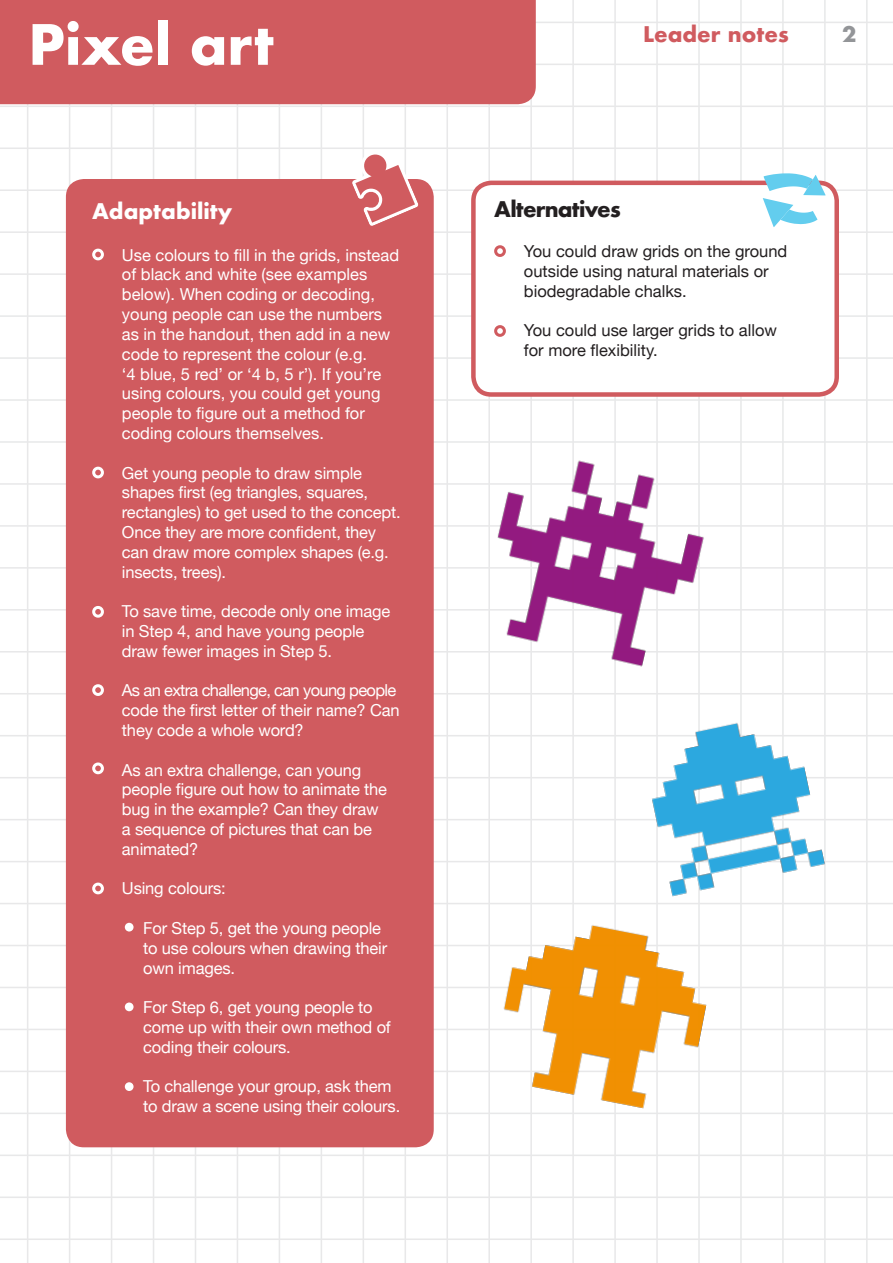
<style>
.page{position:relative;width:893px;height:1263px;background:#fff}
.page>*{position:absolute;margin:0;border:0;box-sizing:border-box;transform-origin:0 0}
.t1{font:700 54px "Futura";color:#fff}
.t2{font:700 21px "Futura";letter-spacing:-.04em;color:#231f20}
.t3{font:700 21px "Futura";color:#fff}
.t4{font:700 21px "Futura";color:#d05b5f}
.t5{font:700 21px "Futura";color:#939598}
.t6{font:16.5px/19.8px "Helvetica Neue";letter-spacing:-.01em;color:#fff}
.t7{font:16.5px/19.8px "Helvetica Neue";color:#231f20}
</style>
<div class="page">
<hr style="left:0;top:1238px;width:893px;height:2px;background:#d1d2d4">
<hr style="left:0;top:1196px;width:893px;height:2px;background:#d1d2d4">
<hr style="left:0;top:1154px;width:893px;height:2px;background:#d1d2d4">
<hr style="left:0;top:1112px;width:893px;height:2px;background:#d1d2d4">
<hr style="left:0;top:1070px;width:893px;height:2px;background:#d1d2d4">
<hr style="left:0;top:1029px;width:893px;height:1px;background:#d1d2d4">
<hr style="left:0;top:987px;width:893px;height:1px;background:#d1d2d4">
<hr style="left:0;top:945px;width:893px;height:1px;background:#d1d2d4">
<hr style="left:0;top:903px;width:893px;height:1px;background:#d1d2d4">
<hr style="left:0;top:861px;width:893px;height:1px;background:#d1d2d4">
<hr style="left:0;top:819px;width:893px;height:1px;background:#d1d2d4">
<hr style="left:0;top:777px;width:893px;height:1px;background:#d1d2d4">
<hr style="left:0;top:735px;width:893px;height:1px;background:#d1d2d4">
<hr style="left:0;top:693px;width:893px;height:1px;background:#d1d2d4">
<hr style="left:0;top:651px;width:893px;height:1px;background:#d1d2d4">
<hr style="left:0;top:609px;width:893px;height:2px;background:#d1d2d4">
<hr style="left:0;top:567px;width:893px;height:2px;background:#d1d2d4">
<hr style="left:0;top:525px;width:893px;height:2px;background:#d1d2d4">
<hr style="left:0;top:483px;width:893px;height:2px;background:#d1d2d4">
<hr style="left:0;top:441px;width:893px;height:2px;background:#d1d2d4">
<hr style="left:0;top:399px;width:893px;height:2px;background:#d1d2d4">
<hr style="left:0;top:357px;width:893px;height:2px;background:#d1d2d4">
<hr style="left:0;top:315px;width:893px;height:2px;background:#d1d2d4">
<hr style="left:0;top:273px;width:893px;height:2px;background:#d1d2d4">
<hr style="left:0;top:231px;width:893px;height:2px;background:#d1d2d4">
<hr style="left:0;top:189px;width:893px;height:2px;background:#d1d2d4">
<hr style="left:0;top:147px;width:893px;height:2px;background:#d1d2d4">
<hr style="left:0;top:106px;width:893px;height:1px;background:#d1d2d4">
<hr style="left:0;top:64px;width:893px;height:1px;background:#d1d2d4">
<hr style="left:0;top:22px;width:893px;height:1px;background:#d1d2d4">
<hr style="left:866px;top:0;width:2px;height:1263px;background:#d1d2d4">
<hr style="left:824px;top:0;width:2px;height:1263px;background:#d1d2d4">
<hr style="left:782px;top:0;width:2px;height:1263px;background:#d1d2d4">
<hr style="left:740px;top:0;width:2px;height:1263px;background:#d1d2d4">
<hr style="left:698px;top:0;width:2px;height:1263px;background:#d1d2d4">
<hr style="left:656px;top:0;width:2px;height:1263px;background:#d1d2d4">
<hr style="left:614px;top:0;width:2px;height:1263px;background:#d1d2d4">
<hr style="left:572px;top:0;width:2px;height:1263px;background:#d1d2d4">
<hr style="left:530px;top:0;width:2px;height:1263px;background:#d1d2d4">
<hr style="left:488px;top:0;width:2px;height:1263px;background:#d1d2d4">
<hr style="left:446px;top:0;width:2px;height:1263px;background:#d1d2d4">
<hr style="left:404px;top:0;width:2px;height:1263px;background:#d1d2d4">
<hr style="left:363px;top:0;width:1px;height:1263px;background:#d1d2d4">
<hr style="left:321px;top:0;width:1px;height:1263px;background:#d1d2d4">
<hr style="left:279px;top:0;width:1px;height:1263px;background:#d1d2d4">
<hr style="left:237px;top:0;width:1px;height:1263px;background:#d1d2d4">
<hr style="left:195px;top:0;width:1px;height:1263px;background:#d1d2d4">
<hr style="left:153px;top:0;width:1px;height:1263px;background:#d1d2d4">
<hr style="left:111px;top:0;width:1px;height:1263px;background:#d1d2d4">
<hr style="left:69px;top:0;width:1px;height:1263px;background:#d1d2d4">
<hr style="left:27px;top:0;width:1px;height:1263px;background:#d1d2d4">
<div style="left:473px;top:183px;width:364px;height:211px;background:#fff;border-radius:18px"></div>
<div style="left:471px;top:181px;width:368px;height:216px;border:4px solid #d05b5f;border-radius:18px"></div>
<svg style="left:763px;top:173px;width:63px;height:54px"></svg>
<div style="left:494px;top:245px;width:12px;height:12px;border:3px solid #d05b5f;border-radius:50%"></div>
<div style="left:494px;top:325px;width:12px;height:12px;border:3px solid #d05b5f;border-radius:50%"></div>
<div style="left:66px;top:179px;width:368px;height:968px;background:#d05b5f;border-radius:18px"></div>
<svg style="left:352px;top:151px;width:67px;height:75px"></svg>
<div style="left:92px;top:249px;width:12px;height:11px;border:3px solid #fff;border-radius:50%"></div>
<div style="left:92px;top:467px;width:12px;height:11px;border:3px solid #fff;border-radius:50%"></div>
<div style="left:92px;top:606px;width:12px;height:12px;border:3px solid #fff;border-radius:50%"></div>
<div style="left:92px;top:684px;width:12px;height:12px;border:3px solid #fff;border-radius:50%"></div>
<div style="left:92px;top:762px;width:12px;height:12px;border:3px solid #fff;border-radius:50%"></div>
<div style="left:92px;top:882px;width:12px;height:12px;border:3px solid #fff;border-radius:50%"></div>
<div style="left:125px;top:923px;width:9px;height:8px;background:#fff;border-radius:50%"></div>
<div style="left:125px;top:1002px;width:9px;height:9px;background:#fff;border-radius:50%"></div>
<div style="left:125px;top:1082px;width:9px;height:9px;background:#fff;border-radius:50%"></div>
<div style="left:0;top:0;width:536px;height:104px;background:#d05b5f"></div>
<img style="left:446px;top:421px;width:296px;height:295px">
<img style="left:600px;top:670px;width:267px;height:268px">
<img style="left:467px;top:875px;width:264px;height:264px">
<p class="t1" style="left:28px;top:5px;width:247px">Pixel art</p>
<p class="t3" style="left:92px;top:196px;width:142px">Adaptability</p>
<p class="t6" style="left:122px;top:246px;width:279px">Use colours to fill in the grids, instead of black and white (see examples below). When coding or decoding, young people can use the numbers as in the handout, then add in a new code to represent the colour (e.g.<br>‘4 blue, 5 red’ or ‘4 b, 5 r’). If you’re using colours, you could get young people to figure out a method for coding colours themselves.</p>
<p class="t6" style="left:122px;top:464px;width:280px">Get young people to draw simple shapes first (eg triangles, squares, rectangles) to get used to the concept.<br>Once they are more confident, they can draw more complex shapes (e.g. insects, trees).</p>
<p class="t6" style="left:122px;top:602px;width:270px">To save time, decode only one image in Step 4, and have young people draw fewer images in Step 5.</p>
<p class="t6" style="left:122px;top:681px;width:279px">As an extra challenge, can young people code the first letter of their name? Can they code a whole word?</p>
<p class="t6" style="left:122px;top:761px;width:267px">As an extra challenge, can young people figure out how to animate the bug in the example? Can they draw a sequence of pictures that can be animated?</p>
<p class="t6" style="left:122px;top:879px;width:105px">Using colours:</p>
<p class="t6" style="left:143px;top:919px;width:246px">For Step 5, get the young people to use colours when drawing their own images.</p>
<p class="t6" style="left:143px;top:998px;width:249px">For Step 6, get young people to come up with their own method of coding their colours.</p>
<p class="t6" style="left:143px;top:1077px;width:259px">To challenge your group, ask them to draw a scene using their colours.</p>
<p class="t4" style="left:643px;top:19px;width:147px">Leader notes</p>
<p class="t5" style="left:842px;top:19px;width:16px">2</p>
<p class="t2" style="left:494px;top:194px;width:128px">Alternatives</p>
<p class="t7" style="left:524px;top:242px;width:265px">You could draw grids on the ground outside using natural materials or biodegradable chalks.</p>
<p class="t7" style="left:524px;top:321px;width:255px">You could use larger grids to allow for more flexibility.</p>
</div>
